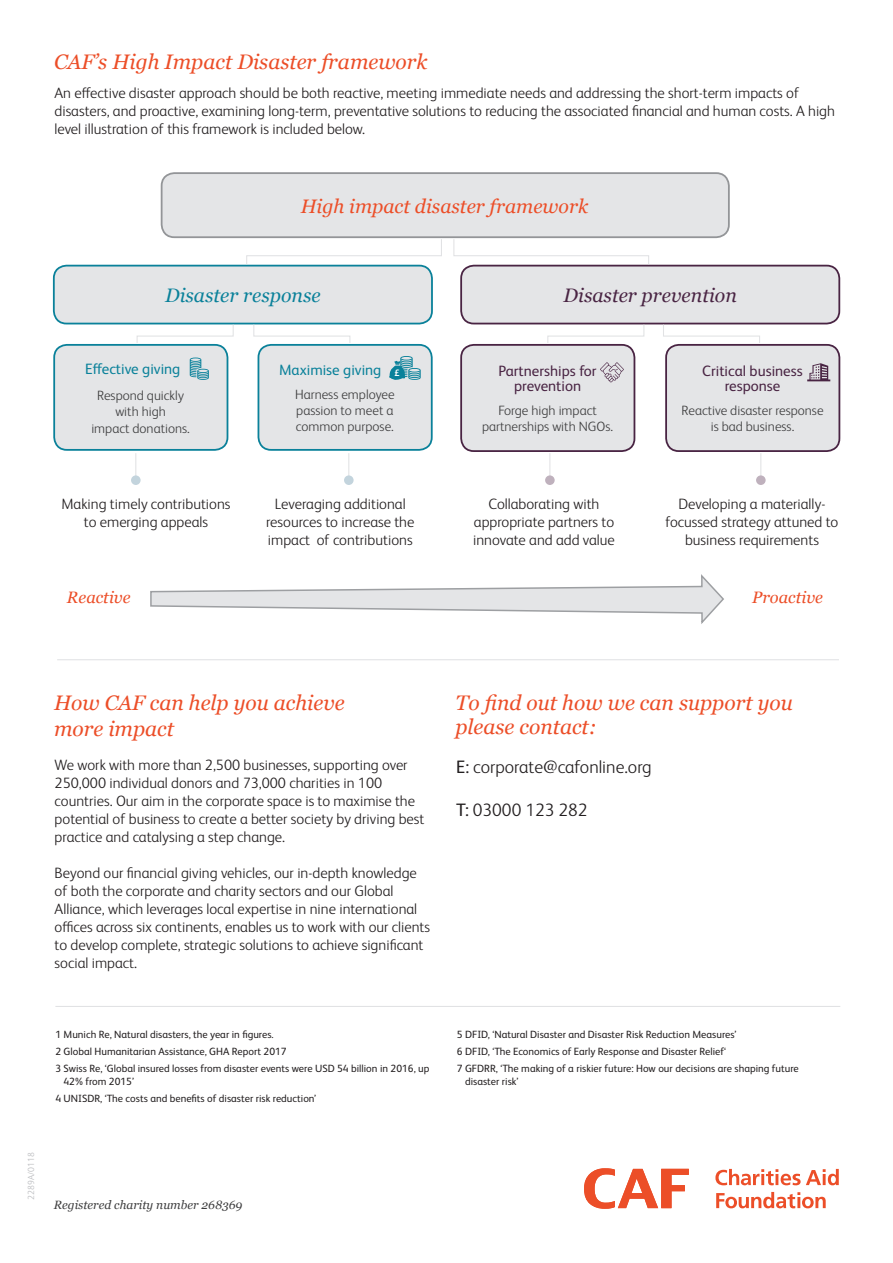
<style>
.page{position:relative;width:893px;height:1263px;background:#fff}
.page>*{position:absolute;margin:0;border:0;box-sizing:border-box;transform-origin:0 0}
.t1{font:italic 21px/25.2px "Georgia";color:#ec4e28}
.t2{font:italic 19.5px "Georgia";color:#ec4e28}
.t3{font:italic 19.5px "Georgia";color:#492443}
.t4{font:italic 19.5px "Georgia";color:#0a819a}
.t5{font:300 18px "FS Albert Pro";color:#231f20}
.t6{font:italic 16.5px "Georgia";color:#ec4e28}
.t7{font:300 15px/18px "FS Albert Pro";color:#231f20;text-align:center}
.t8{font:15px/15px "FS Albert Pro";color:#492443;text-align:center}
.t9{font:15px "FS Albert Pro";color:#0a819a}
.t10{font:300 13.5px/16.2px "FS Albert Pro";color:#3e3e3f;text-align:center}
.t11{font:italic 12px "Georgia";color:#3e3e3f}
.t12{font:10.5px/17.4px "FS Albert Pro";color:#231f20}
.t13{font:700 9.3px "FS Albert Pro";color:#fff}
.t14{font:300 9px "FS Albert Pro";color:#bcbdc0}
.s1{font-weight:400}
</style>
<div class="page">
<hr style="left:55px;top:1006px;width:785px;height:1px;background:#e1e2e4">
<div style="left:162px;top:173px;width:567px;height:64px;background:#e4e5e7;border-radius:13px"></div>
<div style="left:161px;top:172px;width:569px;height:66px;border:2px solid #939598;border-radius:13px"></div>
<div style="left:54px;top:266px;width:378px;height:58px;background:#e4e5e7;border-radius:13px"></div>
<div style="left:53px;top:265px;width:380px;height:59px;border:2px solid #0a819a;border-radius:13px"></div>
<div style="left:54px;top:345px;width:173px;height:105px;background:#e4e5e7;border-radius:13px"></div>
<div style="left:53px;top:344px;width:175px;height:107px;border:2px solid #0a819a;border-radius:13px"></div>
<div style="left:461px;top:345px;width:173px;height:106px;background:#e4e5e7;border-radius:13px"></div>
<div style="left:460px;top:344px;width:175px;height:108px;border:2px solid #492443;border-radius:13px"></div>
<div style="left:258px;top:345px;width:174px;height:105px;background:#e4e5e7;border-radius:13px"></div>
<div style="left:258px;top:344px;width:175px;height:107px;border:2px solid #0a819a;border-radius:13px"></div>
<div style="left:666px;top:345px;width:173px;height:106px;background:#e4e5e7;border-radius:13px"></div>
<div style="left:665px;top:344px;width:175px;height:108px;border:2px solid #492443;border-radius:13px"></div>
<div style="left:461px;top:266px;width:378px;height:58px;background:#e4e5e7;border-radius:13px"></div>
<div style="left:460px;top:265px;width:380px;height:59px;border:2px solid #492443;border-radius:13px"></div>
<svg style="left:150px;top:574px;width:574px;height:50px"></svg>
<svg style="left:246px;top:238px;width:196px;height:27px"></svg>
<svg style="left:453px;top:238px;width:197px;height:27px"></svg>
<svg style="left:136px;top:324px;width:98px;height:19px"></svg>
<svg style="left:253px;top:324px;width:98px;height:19px"></svg>
<svg style="left:547px;top:324px;width:98px;height:19px"></svg>
<svg style="left:662px;top:324px;width:99px;height:19px"></svg>
<svg style="left:135px;top:453px;width:1px;height:22px"></svg>
<div style="left:131px;top:475px;width:10px;height:10px;background:#c3d4dd;border-radius:50%"></div>
<svg style="left:348px;top:453px;width:1px;height:22px"></svg>
<div style="left:344px;top:475px;width:10px;height:10px;background:#c3d4dd;border-radius:50%"></div>
<svg style="left:549px;top:453px;width:1px;height:22px"></svg>
<div style="left:545px;top:475px;width:10px;height:10px;background:#bfb1bd;border-radius:50%"></div>
<svg style="left:760px;top:453px;width:1px;height:22px"></svg>
<div style="left:756px;top:475px;width:10px;height:10px;background:#bfb1bd;border-radius:50%"></div>
<svg style="left:190px;top:357px;width:19px;height:23px"></svg>
<svg style="left:389px;top:356px;width:32px;height:24px"></svg>
<svg style="left:600px;top:362px;width:24px;height:20px"></svg>
<svg style="left:807px;top:363px;width:23px;height:18px"></svg>
<hr style="left:57px;top:659px;width:782px;height:1px;background:#e1e2e4">
<svg style="left:584px;top:1168px;width:105px;height:41px"></svg>
<svg style="left:715px;top:1169px;width:124px;height:16px"></svg>
<svg style="left:716px;top:1192px;width:110px;height:16px"></svg>
<h1 class="t1" style="left:54px;top:49px;width:375px">CAF’s High Impact Disaster framework</h1>
<p class="t7" style="left:54px;top:83px;width:782px;text-align:left">An effective disaster approach should be both reactive, meeting immediate needs and addressing the short-term impacts of disasters, and proactive, examining long-term, preventative solutions to reducing the associated financial and human costs. A high level illustration of this framework is included below.</p>
<h2 class="t2" style="left:301px;top:193px;width:289px">High impact disaster framework</h2>
<h2 class="t4" style="left:165px;top:283px;width:157px">Disaster response</h2>
<p class="t9" style="left:85px;top:358px;width:97px">Effective giving</p>
<p class="t10" style="left:91px;top:387px;width:100px">Respond quickly with high<br>impact donations.</p>
<p class="t9" style="left:279px;top:359px;width:104px">Maximise giving</p>
<p class="t10" style="left:295px;top:385px;width:101px;text-align:justify">Harness employee passion to meet a common purpose.</p>
<p class="t13" style="left:395px;top:366px;width:7px">£</p>
<h2 class="t3" style="left:564px;top:283px;width:175px">Disaster prevention</h2>
<p class="t8" style="left:498px;top:363px;width:100px">Partnerships for prevention</p>
<p class="t10" style="left:482px;top:401px;width:132px">Forge high impact partnerships with NGOs.</p>
<p class="t8" style="left:702px;top:363px;width:102px">Critical business response</p>
<p class="t10" style="left:681px;top:401px;width:144px">Reactive disaster response is bad business.</p>
<p class="t7" style="left:61px;top:494px;width:171px">Making timely contributions to emerging appeals</p>
<p class="t7" style="left:473px;top:494px;width:143px">Collaborating with appropriate partners to innovate and add value</p>
<p class="t7" style="left:665px;top:494px;width:174px">Developing a materially&shy;focussed strategy attuned to business requirements</p>
<p class="t7" style="left:266px;top:494px;width:150px">Leveraging additional resources to increase the impact of contributions</p>
<p class="t6" style="left:67px;top:587px;width:65px">Reactive</p>
<p class="t6" style="left:752px;top:587px;width:72px">Proactive</p>
<h1 class="t1" style="left:54px;top:691px;width:292px">How CAF can help you achieve more impact</h1>
<h1 class="t1" style="left:455px;top:691px;width:339px;line-height:24px">To find out how we can support you please contact:</h1>
<p class="t7" style="left:55px;top:755px;width:371px;text-align:left">We work with more than 2,500 businesses, supporting over 250,000 individual donors and 73,000 charities in 100 countries. Our aim in the corporate space is to maximise the potential of business to create a better society by driving best practice and catalysing a step change.</p>
<p class="t7" style="left:55px;top:863px;width:377px;text-align:left">Beyond our financial giving vehicles, our in-depth knowledge of both the corporate and charity sectors and our Global Alliance, which leverages local expertise in nine international offices across six continents, enables us to work with our clients to develop complete, strategic solutions to achieve significant social impact.</p>
<p class="t5" style="left:456px;top:754px;width:197px"><span class="s1">E:</span> corporate@cafonline.org</p>
<p class="t5" style="left:456px;top:797px;width:133px"><span class="s1">T:</span> 03000 123 282</p>
<p class="t12" style="left:55px;top:1024px;width:376px">1 Munich Re, Natural disasters, the year in figures.<br>2 Global Humanitarian Assistance, GHA Report 2017<br>3 Swiss Re, ‘Global insured losses from disaster events were USD 54 billion in 2016, up</p>
<p class="t12" style="left:55px;top:1072px;width:262px;text-indent:8px">42% from 2015’<br>4 UNISDR, ‘The costs and benefits of disaster risk reduction’</p>
<p class="t14" style="left:25px;top:1200px;width:49px;rotate:-90deg">2289A/0118</p>
<p class="t11" style="left:54px;top:1197px;width:190px">Registered charity number 268369</p>
<p class="t12" style="left:457px;top:1024px;width:343px">5 DFID, ‘Natural Disaster and Disaster Risk Reduction Measures’<br>6 DFID, ‘The Economics of Early Response and Disaster Relief‘<br>7 GFDRR, ‘The making of a riskier future: How our decisions are shaping future</p>
<p class="t12" style="left:465px;top:1072px;width:55px">disaster risk’</p>
</div>
